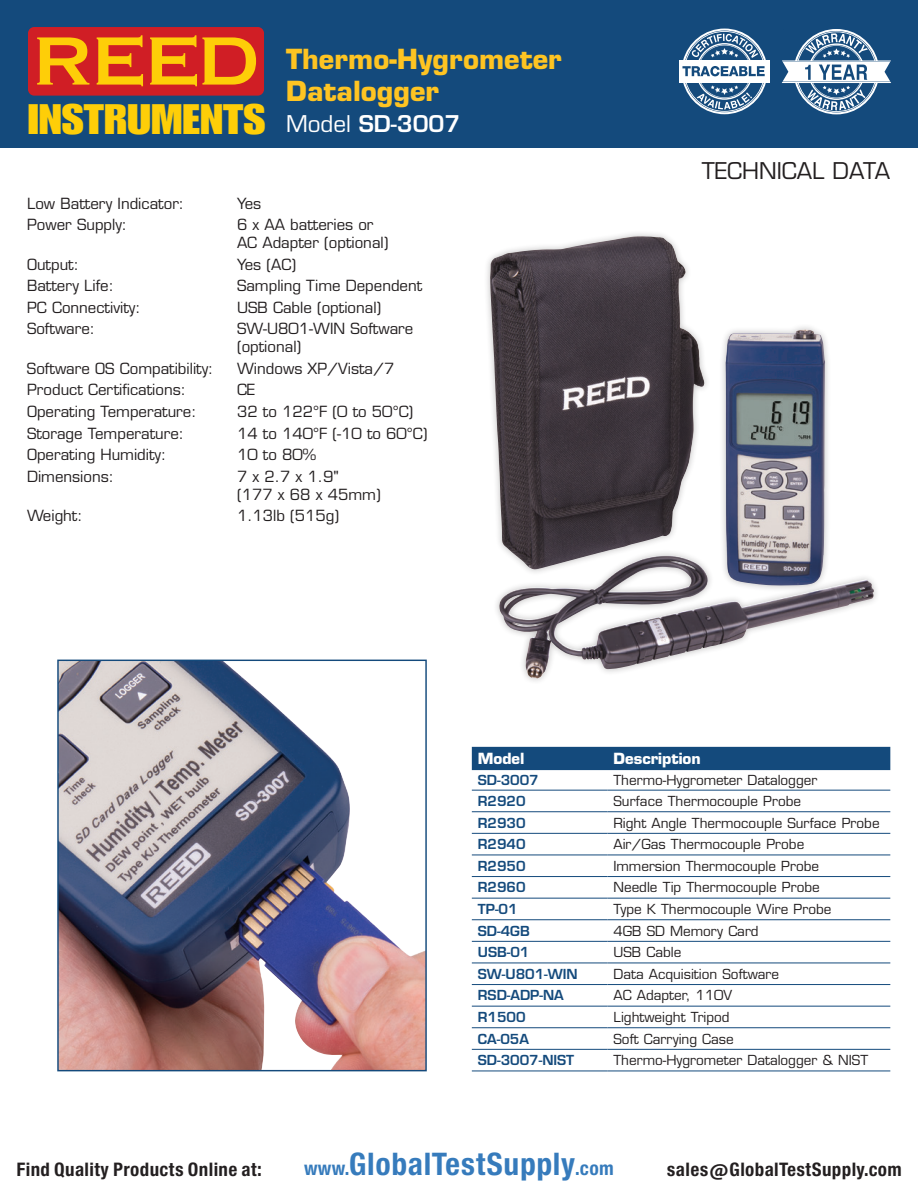
<style>
.page{position:relative;width:918px;height:1188px;background:#fff}
.page>*{position:absolute;margin:0;border:0;box-sizing:border-box;transform-origin:0 0}
.t1{font:41.7px "Impact LT Std";color:#fece08;scale:1.19 1}
.t2{font:41.7px "Impact LT Std";color:#231f20;scale:1.19 1}
.t3{font:29.7px "Europa Gro Nr 2 SBOP Bol Con";letter-spacing:.02em;color:#367bbc}
.t4{font:700 27px/32.4px "Eurostile LT Std";color:#fec422}
.t5{font:22.5px "Eurostile LT Std";color:#231f20}
.t6{font:600 22.5px "Eurostile LT Std";color:#fff}
.t7{font:17.85px "Europa Gro Nr 2 SBOP Bol Con";letter-spacing:.02em;color:#231f20}
.t8{font:15px/18px "Eurostile LT Std";color:#231f20}
.t9{font:700 15px "Eurostile LT Std";color:#fff}
.t10{font:13.5px "Eurostile LT Std";color:#231f20}
.t11{font:600 13.5px "Eurostile LT Std";color:#144a7c}
.s1{font-weight:400}
.s2{font-size:18.3px}
</style>
<div class="page">
<div style="left:0;top:0;width:918px;height:148px;background:#144a7c"></div>
<svg style="left:782px;top:29px;width:109px;height:85px"></svg>
<div style="left:28px;top:27px;width:236px;height:69px;background:#d01e25;border-radius:6px"></div>
<svg style="left:37px;top:37px;width:52px;height:48px"></svg>
<svg style="left:97px;top:35px;width:46px;height:51px"></svg>
<svg style="left:150px;top:35px;width:106px;height:51px"></svg>
<div style="left:472px;top:747px;width:418px;height:23px;background:#144a7c"></div>
<hr style="left:472px;top:790px;width:136px;height:1px;background:#144a7c">
<hr style="left:608px;top:790px;width:282px;height:1px;background:#144a7c">
<hr style="left:472px;top:811px;width:136px;height:1px;background:#144a7c">
<hr style="left:608px;top:811px;width:282px;height:1px;background:#144a7c">
<hr style="left:472px;top:833px;width:136px;height:1px;background:#144a7c">
<hr style="left:608px;top:833px;width:282px;height:1px;background:#144a7c">
<hr style="left:472px;top:855px;width:136px;height:1px;background:#144a7c">
<hr style="left:608px;top:855px;width:282px;height:1px;background:#144a7c">
<hr style="left:472px;top:876px;width:136px;height:1px;background:#144a7c">
<hr style="left:608px;top:876px;width:282px;height:1px;background:#144a7c">
<hr style="left:472px;top:919px;width:136px;height:1px;background:#144a7c">
<hr style="left:608px;top:919px;width:282px;height:1px;background:#144a7c">
<hr style="left:472px;top:941px;width:136px;height:1px;background:#144a7c">
<hr style="left:608px;top:941px;width:282px;height:1px;background:#144a7c">
<hr style="left:472px;top:963px;width:136px;height:1px;background:#144a7c">
<hr style="left:608px;top:963px;width:282px;height:1px;background:#144a7c">
<hr style="left:472px;top:984px;width:136px;height:1px;background:#144a7c">
<hr style="left:608px;top:984px;width:282px;height:1px;background:#144a7c">
<hr style="left:472px;top:1006px;width:136px;height:1px;background:#144a7c">
<hr style="left:608px;top:1006px;width:282px;height:1px;background:#144a7c">
<hr style="left:472px;top:1027px;width:136px;height:1px;background:#144a7c">
<hr style="left:608px;top:1027px;width:282px;height:1px;background:#144a7c">
<hr style="left:472px;top:1049px;width:136px;height:1px;background:#144a7c">
<hr style="left:608px;top:1049px;width:282px;height:1px;background:#144a7c">
<hr style="left:472px;top:1071px;width:136px;height:1px;background:#144a7c">
<hr style="left:608px;top:1071px;width:282px;height:1px;background:#144a7c">
<hr style="left:472px;top:898px;width:136px;height:1px;background:#144a7c">
<hr style="left:608px;top:898px;width:282px;height:1px;background:#144a7c">
<img style="left:59px;top:662px;width:366px;height:407px">
<div style="left:57px;top:660px;width:370px;height:411px;border:1px solid #144a7c"></div>
<div style="left:483px;top:229px;width:398px;height:456px;background:#231f20;opacity:.3"></div>
<img style="left:490px;top:236px;width:215px;height:334px">
<svg style="left:683px;top:83px;width:83px;height:31px"></svg>
<div style="left:679px;top:62px;width:91px;height:19px;background:#fff"></div>
<hr style="left:679px;top:60px;width:91px;height:1px;background:#fff">
<hr style="left:679px;top:82px;width:91px;height:1px;background:#fff">
<svg style="left:682px;top:29px;width:84px;height:47px"></svg>
<h1 class="t1" style="left:28px;top:95px;width:201px">INSTRUMENTS</h1>
<h3 class="t4" style="left:286px;top:43px;width:277px">Thermo-Hygrometer<br>Datalogger</h3>
<h3 class="t6" style="left:286px;top:110px;width:176px"><span class="s1">Model</span> SD-3007</h3>
<p class="t8" style="left:27px;top:195px;width:159px">Low Battery Indicator:</p>
<p class="t8" style="left:237px;top:195px;width:26px">Yes</p>
<p class="t8" style="left:27px;top:216px;width:102px">Power Supply:</p>
<p class="t8" style="left:237px;top:216px;width:153px">6 x AA batteries or<br>AC Adapter (optional)</p>
<p class="t8" style="left:27px;top:256px;width:53px">Output:</p>
<p class="t8" style="left:237px;top:256px;width:61px">Yes (AC)</p>
<p class="t8" style="left:27px;top:277px;width:88px">Battery Life:</p>
<p class="t8" style="left:237px;top:277px;width:187px">Sampling Time Dependent</p>
<p class="t8" style="left:27px;top:299px;width:115px">PC Connectivity:</p>
<p class="t8" style="left:237px;top:299px;width:146px">USB Cable (optional)</p>
<p class="t8" style="left:27px;top:320px;width:70px">Software:</p>
<p class="t8" style="left:237px;top:320px;width:178px">SW-U801-WIN Software (optional)</p>
<p class="t8" style="left:27px;top:360px;width:188px">Software OS Compatibility:</p>
<p class="t8" style="left:237px;top:360px;width:159px">Windows XP/Vista/7</p>
<p class="t8" style="left:27px;top:381px;width:161px">Product Certifications:</p>
<p class="t8" style="left:237px;top:381px;width:20px">CE</p>
<p class="t8" style="left:27px;top:403px;width:171px">Operating Temperature:</p>
<p class="t8" style="left:237px;top:403px;width:178px">32 to 122°F (0 to 50°C)</p>
<p class="t8" style="left:27px;top:424px;width:159px">Storage Temperature:</p>
<p class="t8" style="left:237px;top:424px;width:192px">14 to 140°F (-10 to 60°C)</p>
<p class="t8" style="left:27px;top:446px;width:141px">Operating Humidity:</p>
<p class="t8" style="left:237px;top:446px;width:81px">10 to 80%</p>
<p class="t8" style="left:27px;top:467px;width:88px">Dimensions:</p>
<p class="t8" style="left:237px;top:467px;width:145px">7 x 2.7 x 1.9"<br>(177 x 68 x 45mm)</p>
<p class="t8" style="left:27px;top:507px;width:57px">Weight:</p>
<p class="t8" style="left:237px;top:507px;width:104px">1.13lb (515g)</p>
<h1 class="t2" style="left:28px;top:249px;width:201px">INSTRUMENTS</h1>
<h3 class="t5" style="left:702px;top:157px;width:190px">TECHNICAL DATA</h3>
<p class="t9" style="left:478px;top:749px;width:48px">Model</p>
<p class="t9" style="left:613px;top:749px;width:89px">Description</p>
<p class="t11" style="left:478px;top:772px;width:62px">SD-3007</p>
<p class="t10" style="left:613px;top:772px;width:205px">Thermo-Hygrometer Datalogger</p>
<p class="t11" style="left:478px;top:793px;width:49px">R2920</p>
<p class="t10" style="left:613px;top:793px;width:189px">Surface Thermocouple Probe</p>
<p class="t11" style="left:478px;top:814px;width:49px">R2930</p>
<p class="t10" style="left:613px;top:815px;width:268px">Right Angle Thermocouple Surface Probe</p>
<p class="t11" style="left:478px;top:836px;width:49px">R2940</p>
<p class="t10" style="left:613px;top:836px;width:192px">Air/Gas Thermocouple Probe</p>
<p class="t11" style="left:478px;top:857px;width:49px">R2950</p>
<p class="t10" style="left:613px;top:858px;width:207px">Immersion Thermocouple Probe</p>
<p class="t11" style="left:478px;top:879px;width:49px">R2960</p>
<p class="t10" style="left:613px;top:879px;width:208px">Needle Tip Thermocouple Probe</p>
<p class="t11" style="left:478px;top:901px;width:41px">TP-01</p>
<p class="t10" style="left:613px;top:901px;width:219px">Type K Thermocouple Wire Probe</p>
<p class="t11" style="left:478px;top:922px;width:53px">SD-4GB</p>
<p class="t10" style="left:613px;top:923px;width:147px">4GB SD Memory Card</p>
<p class="t11" style="left:478px;top:944px;width:53px">USB-01</p>
<p class="t10" style="left:613px;top:944px;width:69px">USB Cable</p>
<p class="t11" style="left:478px;top:965px;width:101px">SW-U801-WIN</p>
<p class="t10" style="left:613px;top:966px;width:167px">Data Acquisition Software</p>
<p class="t11" style="left:478px;top:987px;width:87px">RSD-ADP-NA</p>
<p class="t10" style="left:613px;top:987px;width:120px">AC Adapter, 110V</p>
<p class="t11" style="left:478px;top:1009px;width:49px">R1500</p>
<p class="t10" style="left:613px;top:1009px;width:118px">Lightweight Tripod</p>
<p class="t11" style="left:478px;top:1030px;width:53px">CA-05A</p>
<p class="t10" style="left:613px;top:1031px;width:122px">Soft Carrying Case</p>
<p class="t11" style="left:478px;top:1052px;width:98px">SD-3007-NIST</p>
<p class="t10" style="left:613px;top:1052px;width:256px">Thermo-Hygrometer Datalogger &amp; NIST</p>
<p class="t7" style="left:16px;top:1159px;width:247px">Find Quality Products Online at:</p>
<h2 class="t3" style="left:304px;top:1147px;width:311px"><span class="s2">www.</span>GlobalTestSupply<span class="s2">.com</span></h2>
<p class="t7" style="left:667px;top:1159px;width:236px">sales@GlobalTestSupply.com</p>
</div>
